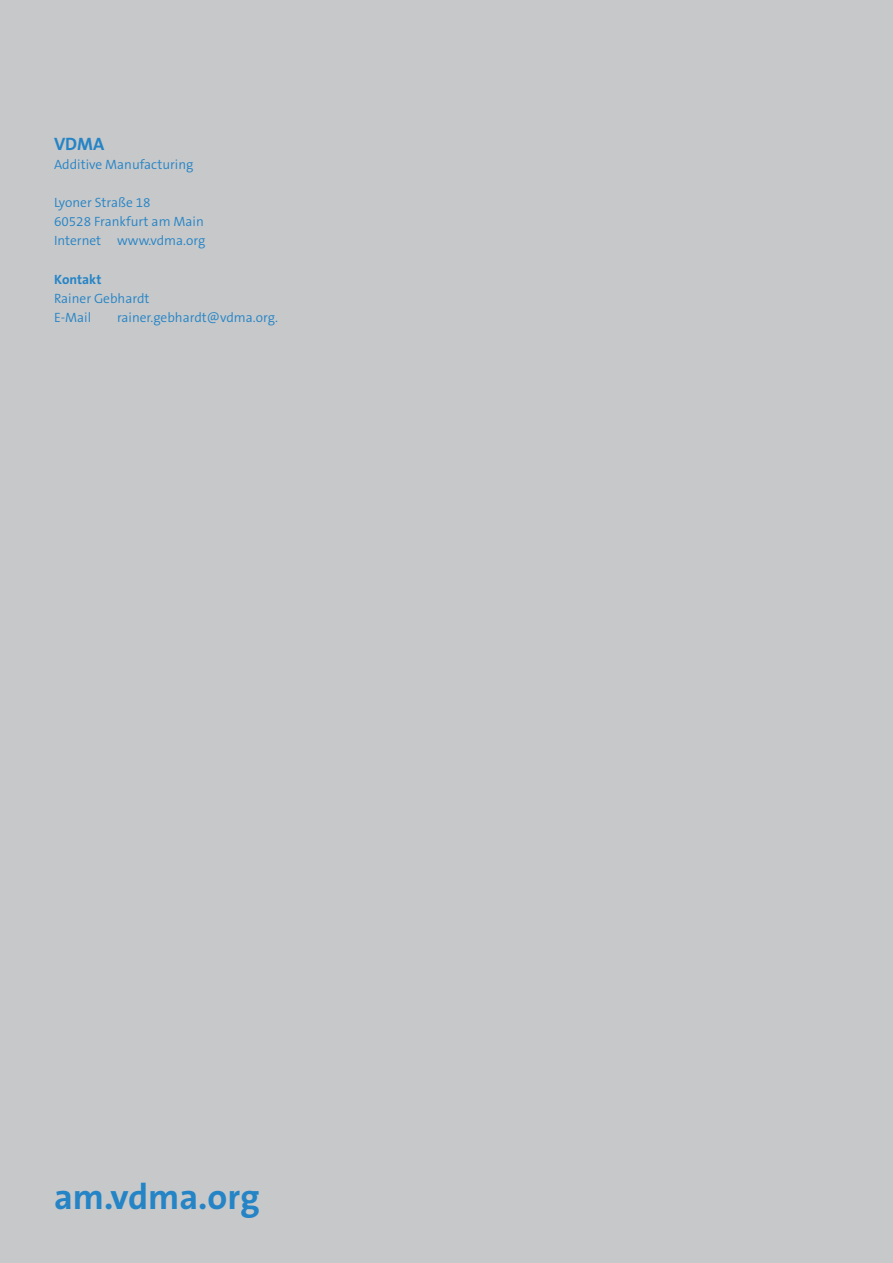
<style>
.page{position:relative;width:893px;height:1263px;background:#c7c8ca}
.page>*{position:absolute;margin:0;border:0;box-sizing:border-box;transform-origin:0 0}
.t1{font:700 36px "The Sans B7";color:#2484c6}
.t2{font:700 18px "The Sans B7";color:#2484c6}
.t3{font:300 13.5px/19.2px "The Sans B4";color:#2484c6}
.t4{font:700 13.5px "The Sans B7";color:#2484c6}
</style>
<div class="page">
<h2 class="t2" style="left:54px;top:134px;width:52px">VDMA</h2>
<p class="t3" style="left:54px;top:155px;width:141px">Additive Manufacturing</p>
<p class="t3" style="left:54px;top:193px;width:153px">Lyoner Straße 18<br>60528 Frankfurt am Main<br>Internet www.vdma.org</p>
<p class="t4" style="left:54px;top:272px;width:49px">Kontakt</p>
<p class="t3" style="left:54px;top:289px;width:97px">Rainer Gebhardt<br>E-Mail</p>
<p class="t3" style="left:117px;top:308px;width:163px">rainer.gebhardt@vdma.org.</p>
<h1 class="t1" style="left:54px;top:1178px;width:207px">am.vdma.org</h1>
</div>
